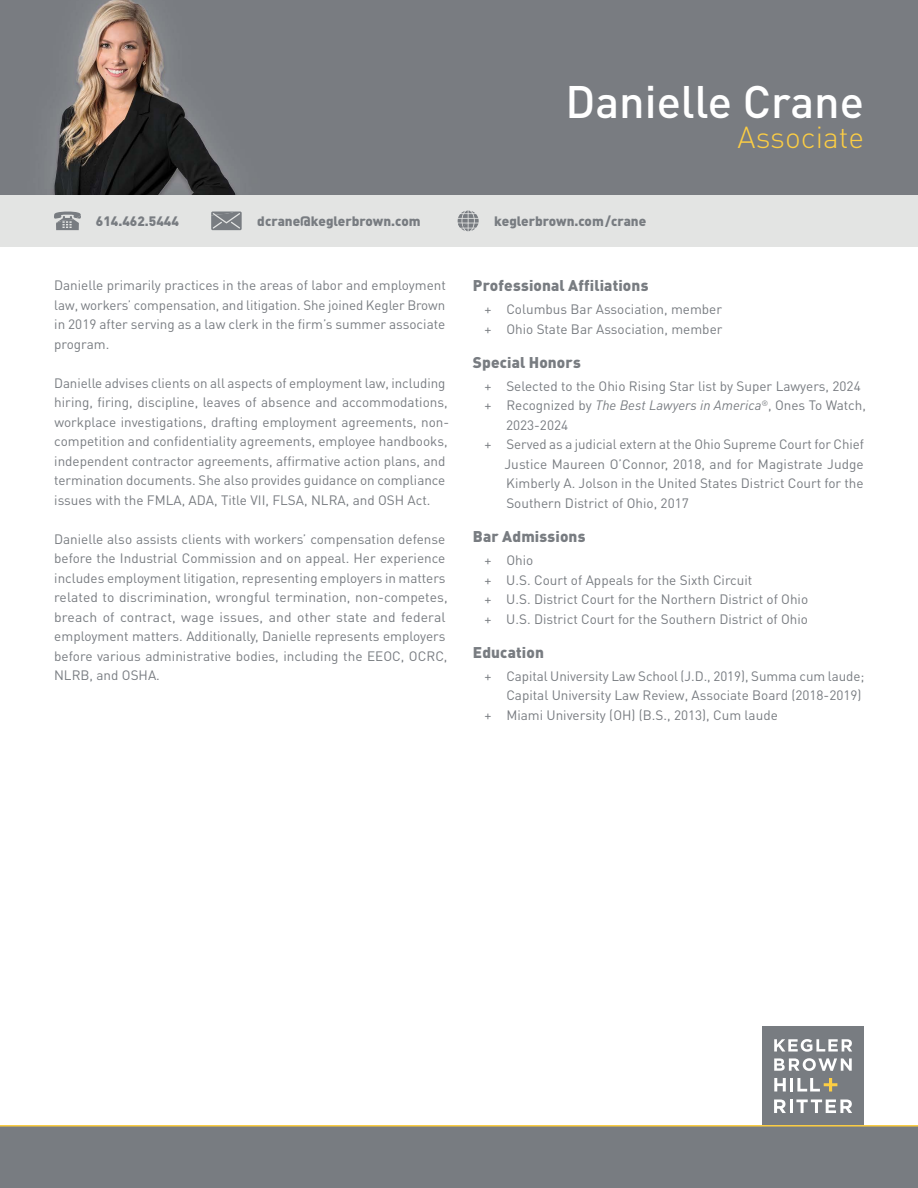
<style>
.page{position:relative;width:918px;height:1188px;background:#fff}
.page>*{position:absolute;margin:0;border:0;box-sizing:border-box;transform-origin:0 0}
.t1{font:500 45px "DIN Pro";color:#fff}
.t2{font:300 30px "DIN Pro";color:#fdce43}
.t3{font:900 15.3px "DIN Pro";letter-spacing:.01em;color:#787c81}
.t4{font:13.5px/19.5px "DIN Pro";color:#787c81}
.t5{font:900 13.5px "DIN Pro";color:#787c81}
.s1{font-style:italic}
</style>
<div class="page">
<div style="left:0;top:1125px;width:918px;height:63px;background:#787c81"></div>
<div style="left:762px;top:1026px;width:102px;height:99px;background:#787c81"></div>
<hr style="left:790px;top:1099px;width:3px;height:14px;background:#fff">
<svg style="left:774px;top:1039px;width:78px;height:13px"></svg>
<svg style="left:774px;top:1099px;width:12px;height:14px"></svg>
<svg style="left:796px;top:1099px;width:56px;height:14px"></svg>
<svg style="left:774px;top:1058px;width:78px;height:13px"></svg>
<svg style="left:774px;top:1078px;width:12px;height:14px"></svg>
<hr style="left:790px;top:1078px;width:3px;height:14px;background:#fff">
<svg style="left:797px;top:1078px;width:40px;height:14px"></svg>
<div style="left:0;top:194px;width:918px;height:53px;background:#e3e4e3"></div>
<hr style="left:0;top:1125px;width:918px;height:2px;background:#fdce43">
<svg style="left:211px;top:212px;width:31px;height:18px"></svg>
<svg style="left:54px;top:211px;width:27px;height:19px"></svg>
<svg style="left:458px;top:210px;width:21px;height:21px"></svg>
<img style="left:0;top:0;width:918px;height:194px">
<h1 class="t1" style="left:565px;top:71px;width:300px">Danielle Crane</h1>
<p class="t5" style="left:96px;top:212px;width:84px">614.462.5444</p>
<p class="t5" style="left:257px;top:212px;width:165px">dcrane@keglerbrown.com</p>
<p class="t5" style="left:494px;top:212px;width:154px">keglerbrown.com/crane</p>
<h2 class="t2" style="left:738px;top:116px;width:128px">Associate</h2>
<p class="t4" style="left:54px;top:275px;width:393px;text-align:justify">Danielle primarily practices in the areas of labor and employment law, workers’ compensation, and litigation. She joined Kegler Brown in 2019 after serving as a law clerk in the firm’s summer associate program.</p>
<p class="t4" style="left:54px;top:372px;width:397px">Danielle advises clients on all aspects of employment law, including hiring, firing, discipline, leaves of absence and accommodations, workplace investigations, drafting employment agreements, non&shy;competition and confidentiality agreements, employee handbooks, independent contractor agreements, affirmative action plans, and termination documents. She also provides guidance on compliance issues with the FMLA, ADA, Title VII, FLSA, NLRA, and OSH Act.</p>
<p class="t4" style="left:54px;top:528px;width:395px">Danielle also assists clients with workers’ compensation defense before the Industrial Commission and on appeal. Her experience includes employment litigation, representing employers in matters related to discrimination, wrongful termination, non-competes, breach of contract, wage issues, and other state and federal employment matters. Additionally, Danielle represents employers before various administrative bodies, including the EEOC, OCRC, NLRB, and OSHA.</p>
<p class="t3" style="left:473px;top:276px;width:177px">Professional Affiliations</p>
<p class="t4" style="left:484px;top:299px;width:240px">+ Columbus Bar Association, member + Ohio State Bar Association, member</p>
<p class="t3" style="left:473px;top:352px;width:109px">Special Honors</p>
<p class="t4" style="left:484px;top:376px;width:378px">+ Selected to the Ohio Rising Star list by Super Lawyers, 2024</p>
<p class="t4" style="left:484px;top:395px;width:383px">+ Recognized by <span class="s1">The Best Lawyers in America</span><sup>®</sup>, Ones To Watch,</p>
<p class="t4" style="left:506px;top:415px;width:64px">2023-2024</p>
<p class="t4" style="left:484px;top:434px;width:381px">+ Served as a judicial extern at the Ohio Supreme Court for Chief</p>
<p class="t4" style="left:504px;top:454px;width:361px">Justice Maureen O’Connor, 2018, and for Magistrate Judge</p>
<p class="t4" style="left:506px;top:473px;width:359px">Kimberly A. Jolson in the United States District Court for the</p>
<p class="t4" style="left:506px;top:493px;width:184px">Southern District of Ohio, 2017</p>
<p class="t3" style="left:473px;top:527px;width:114px">Bar Admissions</p>
<p class="t4" style="left:484px;top:550px;width:325px">+ Ohio<br>+ U.S. Court of Appeals for the Sixth Circuit<br>+ U.S. District Court for the Northern District of Ohio + U.S. District Court for the Southern District of Ohio</p>
<p class="t3" style="left:473px;top:642px;width:73px">Education</p>
<p class="t4" style="left:484px;top:666px;width:382px">+ Capital University Law School (J.D., 2019), Summa cum laude;</p>
<p class="t4" style="left:506px;top:685px;width:357px">Capital University Law Review, Associate Board (2018-2019)</p>
<p class="t4" style="left:484px;top:705px;width:295px">+ Miami University (OH) (B.S., 2013), Cum laude</p>
</div>
